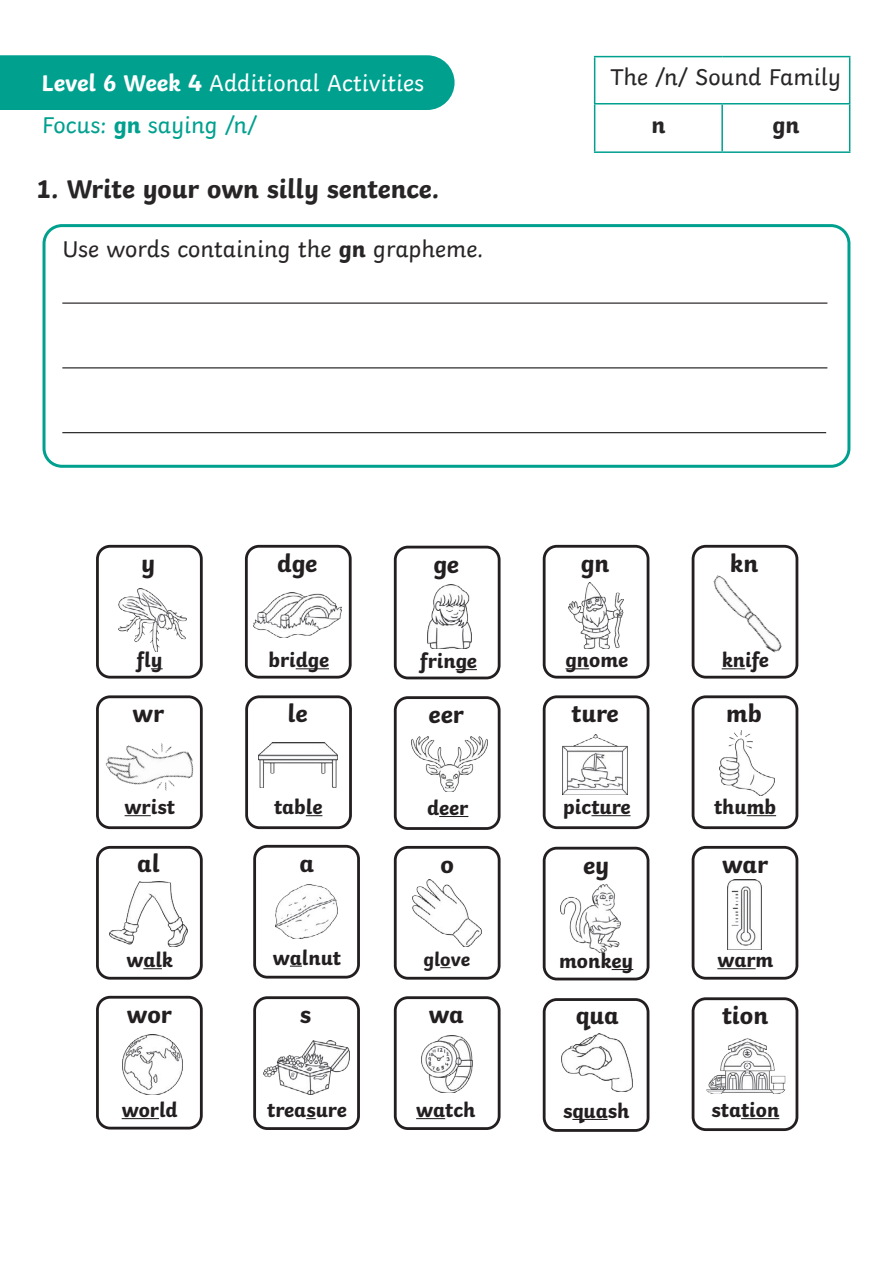
<style>
.page{position:relative;width:893px;height:1263px;background:#fff}
.page>*{position:absolute;margin:0;border:0;box-sizing:border-box;transform-origin:0 0}
.Heading_2{font:700 27px "Twinkl";color:#282526}
.t1{font:700 25.5px "Twinkl";color:#231f20}
.KS1_Body_Copy{font:24px "Twinkl";color:#282526}
.t2{font:24px "Twinkl";color:#fff}
.t3{font:24px "Twinkl";color:#00a08f}
.KS1_Body_Copy-2{font:700 24px "Twinkl";color:#282526}
.t4{font:700 21px "Twinkl";color:#231f20}
.t5{font:700 19.65px "Twinkl";letter-spacing:-.005em;color:#231f20}
.s1{font-weight:700}
</style>
<div class="page">
<div style="left:0;top:55px;width:455px;height:55px;background:#00a08f"></div>
<div style="left:43px;top:224px;width:807px;height:244px;border:3px solid #00a08f;border-radius:18px"></div>
<hr style="left:62px;top:302px;width:765px;height:2px;background:#282526">
<hr style="left:62px;top:367px;width:765px;height:1px;background:#282526">
<hr style="left:62px;top:432px;width:764px;height:1px;background:#282526">
<svg style="left:96px;top:544px;width:703px;height:587px"></svg>
<div style="left:97px;top:546px;width:104px;height:131px;background:#fff;border-radius:13px"></div>
<div style="left:96px;top:545px;width:107px;height:133px;border:3px solid #231f20;border-radius:13px"></div>
<svg style="left:151px;top:668px;width:12px;height:1px"></svg>
<img style="left:118px;top:588px;width:68px;height:64px">
<div style="left:246px;top:546px;width:104px;height:131px;background:#fff;border-radius:13px"></div>
<div style="left:245px;top:545px;width:107px;height:133px;border:3px solid #231f20;border-radius:13px"></div>
<hr style="left:296px;top:668px;width:33px;height:1px;background:#231f20">
<img style="left:253px;top:593px;width:89px;height:44px">
<div style="left:544px;top:546px;width:104px;height:131px;background:#fff;border-radius:13px"></div>
<div style="left:543px;top:545px;width:106px;height:133px;border:3px solid #231f20;border-radius:13px"></div>
<svg style="left:565px;top:668px;width:24px;height:1px"></svg>
<img style="left:568px;top:582px;width:55px;height:66px">
<div style="left:693px;top:546px;width:104px;height:131px;background:#fff;border-radius:13px"></div>
<div style="left:692px;top:545px;width:106px;height:133px;border:3px solid #231f20;border-radius:13px"></div>
<svg style="left:722px;top:668px;width:23px;height:1px"></svg>
<img style="left:713px;top:575px;width:83px;height:79px">
<div style="left:247px;top:697px;width:103px;height:131px;background:#fff;border-radius:13px"></div>
<div style="left:245px;top:695px;width:107px;height:134px;border:3px solid #231f20;border-radius:13px"></div>
<svg style="left:306px;top:815px;width:16px;height:1px"></svg>
<img style="left:258px;top:742px;width:79px;height:45px">
<div style="left:395px;top:698px;width:104px;height:130px;background:#fff;border-radius:13px"></div>
<div style="left:394px;top:696px;width:107px;height:134px;border:3px solid #231f20;border-radius:13px"></div>
<svg style="left:439px;top:816px;width:29px;height:1px"></svg>
<img style="left:411px;top:736px;width:77px;height:55px">
<div style="left:544px;top:697px;width:104px;height:131px;background:#fff;border-radius:13px"></div>
<div style="left:543px;top:695px;width:106px;height:134px;border:3px solid #231f20;border-radius:13px"></div>
<hr style="left:591px;top:815px;width:39px;height:1px;background:#231f20">
<img style="left:563px;top:735px;width:64px;height:59px">
<div style="left:693px;top:697px;width:104px;height:131px;background:#fff;border-radius:13px"></div>
<div style="left:692px;top:695px;width:106px;height:134px;border:3px solid #231f20;border-radius:13px"></div>
<svg style="left:747px;top:815px;width:29px;height:1px"></svg>
<img style="left:720px;top:731px;width:54px;height:65px">
<div style="left:97px;top:847px;width:104px;height:131px;background:#fff;border-radius:13px"></div>
<div style="left:96px;top:846px;width:107px;height:134px;border:3px solid #231f20;border-radius:13px"></div>
<svg style="left:143px;top:968px;width:19px;height:1px"></svg>
<img style="left:109px;top:882px;width:78px;height:65px">
<div style="left:395px;top:847px;width:104px;height:131px;background:#fff;border-radius:13px"></div>
<div style="left:394px;top:846px;width:107px;height:134px;border:3px solid #231f20;border-radius:13px"></div>
<img style="left:413px;top:879px;width:69px;height:67px">
<div style="left:544px;top:848px;width:104px;height:131px;background:#fff;border-radius:13px"></div>
<div style="left:543px;top:847px;width:106px;height:133px;border:3px solid #231f20;border-radius:13px"></div>
<svg style="left:612px;top:969px;width:21px;height:1px"></svg>
<img style="left:561px;top:884px;width:60px;height:68px">
<div style="left:693px;top:847px;width:104px;height:131px;background:#fff;border-radius:13px"></div>
<div style="left:692px;top:846px;width:106px;height:134px;border:3px solid #231f20;border-radius:13px"></div>
<hr style="left:717px;top:968px;width:39px;height:1px;background:#231f20">
<img style="left:727px;top:879px;width:34px;height:70px">
<div style="left:693px;top:999px;width:104px;height:130px;background:#fff;border-radius:13px"></div>
<div style="left:692px;top:997px;width:106px;height:134px;border:3px solid #231f20;border-radius:13px"></div>
<hr style="left:741px;top:1118px;width:38px;height:1px;background:#231f20">
<img style="left:706px;top:1038px;width:79px;height:56px">
<div style="left:97px;top:697px;width:104px;height:131px;background:#fff;border-radius:13px"></div>
<div style="left:96px;top:695px;width:107px;height:134px;border:3px solid #231f20;border-radius:13px"></div>
<svg style="left:125px;top:815px;width:26px;height:1px"></svg>
<img style="left:105px;top:743px;width:89px;height:48px">
<div style="left:395px;top:547px;width:104px;height:131px;background:#fff;border-radius:13px"></div>
<div style="left:394px;top:546px;width:107px;height:133px;border:3px solid #231f20;border-radius:13px"></div>
<svg style="left:456px;top:669px;width:21px;height:1px"></svg>
<img style="left:428px;top:585px;width:43px;height:63px">
<div style="left:255px;top:998px;width:104px;height:130px;background:#fff;border-radius:13px"></div>
<div style="left:253px;top:996px;width:107px;height:134px;border:3px solid #231f20;border-radius:13px"></div>
<img style="left:263px;top:1041px;width:87px;height:54px">
<div style="left:395px;top:998px;width:104px;height:130px;background:#fff;border-radius:13px"></div>
<div style="left:394px;top:996px;width:107px;height:134px;border:3px solid #231f20;border-radius:13px"></div>
<svg style="left:416px;top:1118px;width:29px;height:1px"></svg>
<img style="left:422px;top:1036px;width:51px;height:57px">
<div style="left:544px;top:999px;width:104px;height:131px;background:#fff;border-radius:13px"></div>
<div style="left:543px;top:998px;width:106px;height:134px;border:3px solid #231f20;border-radius:13px"></div>
<hr style="left:572px;top:1119px;width:36px;height:1px;background:#231f20">
<img style="left:561px;top:1033px;width:72px;height:58px">
<div style="left:97px;top:997px;width:104px;height:131px;background:#fff;border-radius:13px"></div>
<div style="left:96px;top:996px;width:107px;height:133px;border:3px solid #231f20;border-radius:13px"></div>
<hr style="left:122px;top:1118px;width:37px;height:1px;background:#231f20">
<img style="left:122px;top:1034px;width:60px;height:60px">
<div style="left:255px;top:846px;width:104px;height:131px;background:#fff;border-radius:13px"></div>
<div style="left:253px;top:845px;width:107px;height:133px;border:3px solid #231f20;border-radius:13px"></div>
<svg style="left:290px;top:966px;width:12px;height:1px"></svg>
<img style="left:275px;top:884px;width:63px;height:54px">
<hr style="left:594px;top:56px;width:128px;height:1px;background:#00a08f">
<hr style="left:594px;top:57px;width:1px;height:46px;background:#00a08f">
<hr style="left:722px;top:56px;width:128px;height:1px;background:#00a08f">
<hr style="left:849px;top:57px;width:1px;height:46px;background:#00a08f">
<hr style="left:721px;top:104px;width:2px;height:47px;background:#00a08f">
<hr style="left:849px;top:104px;width:1px;height:47px;background:#00a08f">
<hr style="left:594px;top:103px;width:128px;height:1px;background:#00a08f">
<hr style="left:594px;top:104px;width:1px;height:47px;background:#00a08f">
<hr style="left:722px;top:103px;width:128px;height:1px;background:#00a08f">
<hr style="left:594px;top:151px;width:128px;height:2px;background:#00a08f">
<hr style="left:722px;top:151px;width:128px;height:2px;background:#00a08f">
<p class="t2" style="left:42px;top:64px;width:384px"><span class="s1">Level 6 Week 4</span> Additional Activities</p>
<p class="t3" style="left:42px;top:107px;width:217px">Focus: <span class="s1">gn</span> saying /n/</p>
<p class="Heading_2" style="left:35px;top:167px;width:406px">1. Write your own silly sentence.</p>
<p class="KS1_Body_Copy" style="left:62px;top:230px;width:423px">Use words containing the <span class="s1">gn</span> grapheme.</p>
<p class="KS1_Body_Copy" style="left:610px;top:59px;width:232px">The /n/ Sound Family</p>
<p class="KS1_Body_Copy-2" style="left:651px;top:105px;width:15px">n</p>
<p class="KS1_Body_Copy-2" style="left:772px;top:105px;width:29px">gn</p>
<p class="t1" style="left:141px;top:542px;width:16px">y</p>
<p class="t1" style="left:277px;top:542px;width:42px">dge</p>
<p class="t1" style="left:433px;top:543px;width:27px">ge</p>
<p class="t1" style="left:581px;top:542px;width:30px">gn</p>
<p class="t1" style="left:730px;top:542px;width:30px">kn</p>
<p class="t4" style="left:137px;top:643px;width:27px">fly</p>
<p class="t4" style="left:268px;top:643px;width:62px">bridge</p>
<p class="t4" style="left:420px;top:644px;width:58px">fringe</p>
<p class="t4" style="left:565px;top:643px;width:64px">gnome</p>
<p class="t4" style="left:722px;top:643px;width:49px">knife</p>
<p class="t1" style="left:133px;top:693px;width:33px">wr</p>
<p class="t1" style="left:288px;top:693px;width:22px">le</p>
<p class="t1" style="left:429px;top:693px;width:37px">eer</p>
<p class="t1" style="left:571px;top:693px;width:49px">ture</p>
<p class="t1" style="left:726px;top:693px;width:37px">mb</p>
<p class="t4" style="left:125px;top:790px;width:52px">wrist</p>
<p class="t4" style="left:274px;top:790px;width:50px">table</p>
<p class="t4" style="left:427px;top:790px;width:43px">deer</p>
<p class="t4" style="left:563px;top:790px;width:69px">picture</p>
<p class="t4" style="left:714px;top:790px;width:64px">thumb</p>
<p class="t1" style="left:137px;top:842px;width:24px">al</p>
<p class="t1" style="left:299px;top:842px;width:16px">a</p>
<p class="t1" style="left:440px;top:843px;width:15px">o</p>
<p class="t1" style="left:583px;top:844px;width:28px">ey</p>
<p class="t1" style="left:722px;top:843px;width:48px">war</p>
<p class="t4" style="left:126px;top:943px;width:48px">walk</p>
<p class="t1" style="left:127px;top:993px;width:47px">wor</p>
<p class="t4" style="left:273px;top:940px;width:70px">walnut</p>
<p class="t1" style="left:300px;top:993px;width:13px">s</p>
<p class="t5" style="left:424px;top:943px;width:48px">glove</p>
<p class="t1" style="left:429px;top:994px;width:37px">wa</p>
<p class="t4" style="left:559px;top:943px;width:76px">monkey</p>
<p class="t1" style="left:576px;top:994px;width:44px">qua</p>
<p class="t4" style="left:717px;top:943px;width:58px">warm</p>
<p class="t1" style="left:722px;top:995px;width:48px">tion</p>
<p class="t4" style="left:122px;top:1092px;width:58px">world</p>
<p class="t4" style="left:267px;top:1092px;width:81px">treasure</p>
<p class="t4" style="left:416px;top:1092px;width:61px">watch</p>
<p class="t4" style="left:563px;top:1093px;width:68px">squash</p>
<p class="t4" style="left:711px;top:1092px;width:69px">station</p>
</div>
